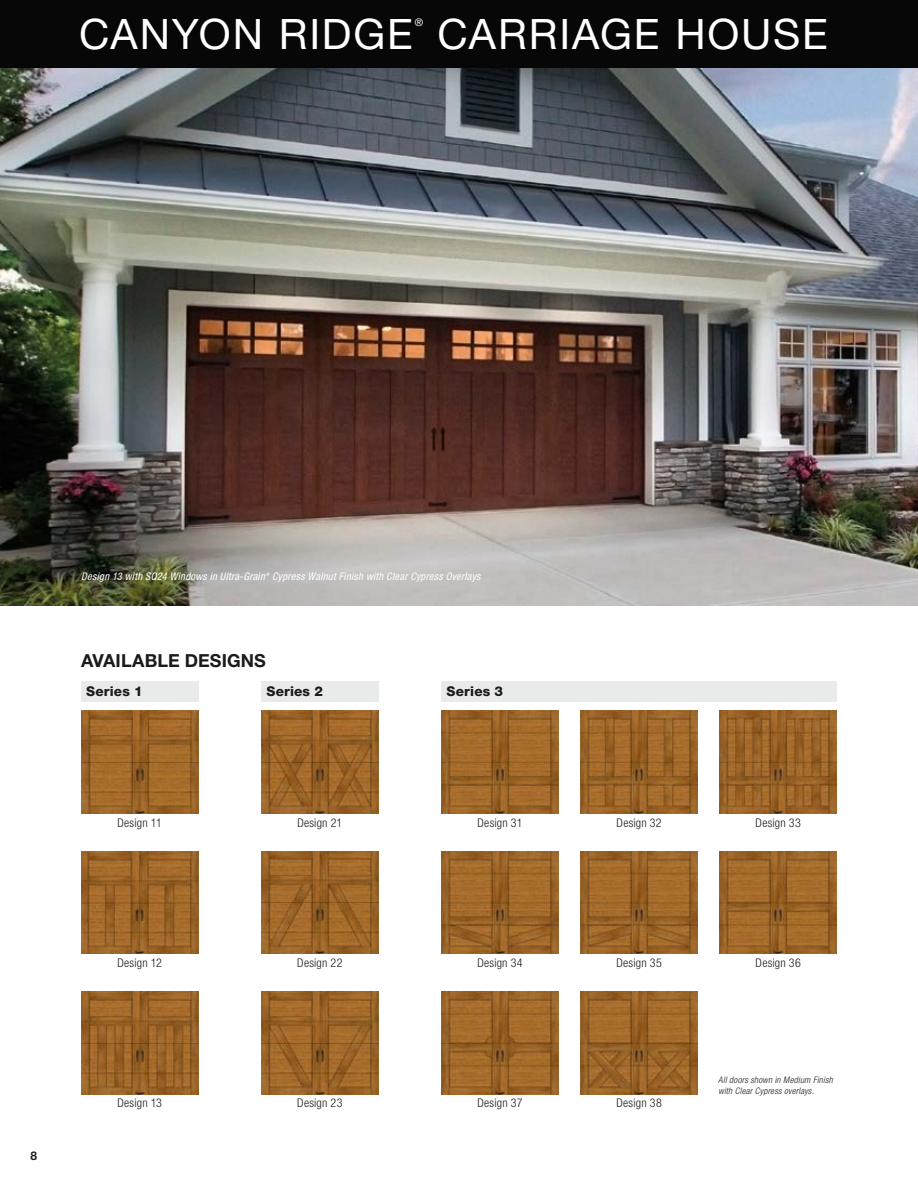
<style>
.page{position:relative;width:918px;height:1188px;background:#fff}
.page>*{position:absolute;margin:0;border:0;box-sizing:border-box;transform-origin:0 0}
.t1{font:42px "Helvetica Neue LT Std";letter-spacing:.045em;color:#fff}
.t2{font:700 18px "Helvetica Neue LT Std";letter-spacing:.005em;color:#1c1b1a}
.t3{font:800 13.5px "Helvetica Neue LT Std";letter-spacing:.01em;color:#1c1b1a}
.t4{font:300 condensed 12px "Helvetica Neue LT Std";letter-spacing:.015em;color:#1c1b1a}
.t5{font:700 12px "Helvetica Neue LT Std";color:#1c1b1a}
.t6{font:italic condensed 10.5px "Helvetica Neue LT Std";letter-spacing:.025em;color:#fff}
.t7{font:10.5px "Helvetica Neue LT Std";color:#fff}
.t8{font:italic 300 condensed 9px/10.8px "Helvetica Neue LT Std";letter-spacing:.03em;color:#1c1b1a}
.t9{font:italic condensed 4.35px "Helvetica Neue LT Std";color:#fff}
</style>
<div class="page">
<img style="left:0;top:68px;width:918px;height:537px">
<div style="left:0;top:0;width:918px;height:68px;background:#070707"></div>
<div style="left:81px;top:681px;width:117px;height:20px;background:#e9eaea"></div>
<div style="left:441px;top:681px;width:396px;height:20px;background:#e9eaea"></div>
<div style="left:261px;top:681px;width:118px;height:20px;background:#e9eaea"></div>
<img style="left:580px;top:991px;width:118px;height:103px">
<img style="left:81px;top:991px;width:117px;height:103px">
<img style="left:441px;top:991px;width:118px;height:103px">
<img style="left:261px;top:991px;width:118px;height:103px">
<img style="left:81px;top:851px;width:117px;height:103px">
<img style="left:720px;top:851px;width:117px;height:103px">
<img style="left:580px;top:851px;width:118px;height:103px">
<img style="left:441px;top:851px;width:118px;height:103px">
<img style="left:261px;top:851px;width:118px;height:103px">
<img style="left:81px;top:711px;width:117px;height:103px">
<img style="left:441px;top:711px;width:118px;height:103px">
<img style="left:580px;top:711px;width:118px;height:103px">
<img style="left:720px;top:711px;width:117px;height:103px">
<img style="left:261px;top:711px;width:118px;height:103px">
<h1 class="t1" style="left:79px;top:9px;width:335px">CANYON RIDGE</h1>
<p class="t7" style="left:415px;top:16px;width:10px">®</p>
<h1 class="t1" style="left:437px;top:9px;width:392px">CARRIAGE HOUSE</h1>
<p class="t6" style="left:81px;top:570px;width:185px">Design 13 with SQ24 Windows in Ultra-Grain</p>
<p class="t9" style="left:266px;top:572px;width:5px">®</p>
<p class="t6" style="left:272px;top:570px;width:210px">Cypress Walnut Finish with Clear Cypress Overlays</p>
<h2 class="t2" style="left:81px;top:649px;width:186px">AVAILABLE DESIGNS</h2>
<p class="t3" style="left:86px;top:683px;width:58px">Series 1</p>
<p class="t3" style="left:447px;top:683px;width:58px">Series 3</p>
<p class="t3" style="left:266px;top:683px;width:58px">Series 2</p>
<p class="t4" style="left:118px;top:816px;width:46px">Design 11</p>
<p class="t4" style="left:297px;top:816px;width:47px">Design 21</p>
<p class="t4" style="left:478px;top:816px;width:47px">Design 31</p>
<p class="t4" style="left:617px;top:816px;width:47px">Design 32</p>
<p class="t4" style="left:756px;top:816px;width:47px">Design 33</p>
<p class="t5" style="left:31px;top:1148px;width:8px">8</p>
<p class="t4" style="left:117px;top:956px;width:46px">Design 12</p>
<p class="t4" style="left:297px;top:956px;width:47px">Design 22</p>
<p class="t4" style="left:477px;top:956px;width:47px">Design 34</p>
<p class="t4" style="left:617px;top:956px;width:47px">Design 35</p>
<p class="t4" style="left:756px;top:956px;width:47px">Design 36</p>
<p class="t4" style="left:117px;top:1096px;width:46px">Design 13</p>
<p class="t4" style="left:297px;top:1096px;width:47px">Design 23</p>
<p class="t4" style="left:478px;top:1096px;width:47px">Design 37</p>
<p class="t4" style="left:617px;top:1096px;width:47px">Design 38</p>
<p class="t8" style="left:718px;top:1075px;width:116px">All doors shown in Medium Finish with Clear Cypress overlays.</p>
</div>
